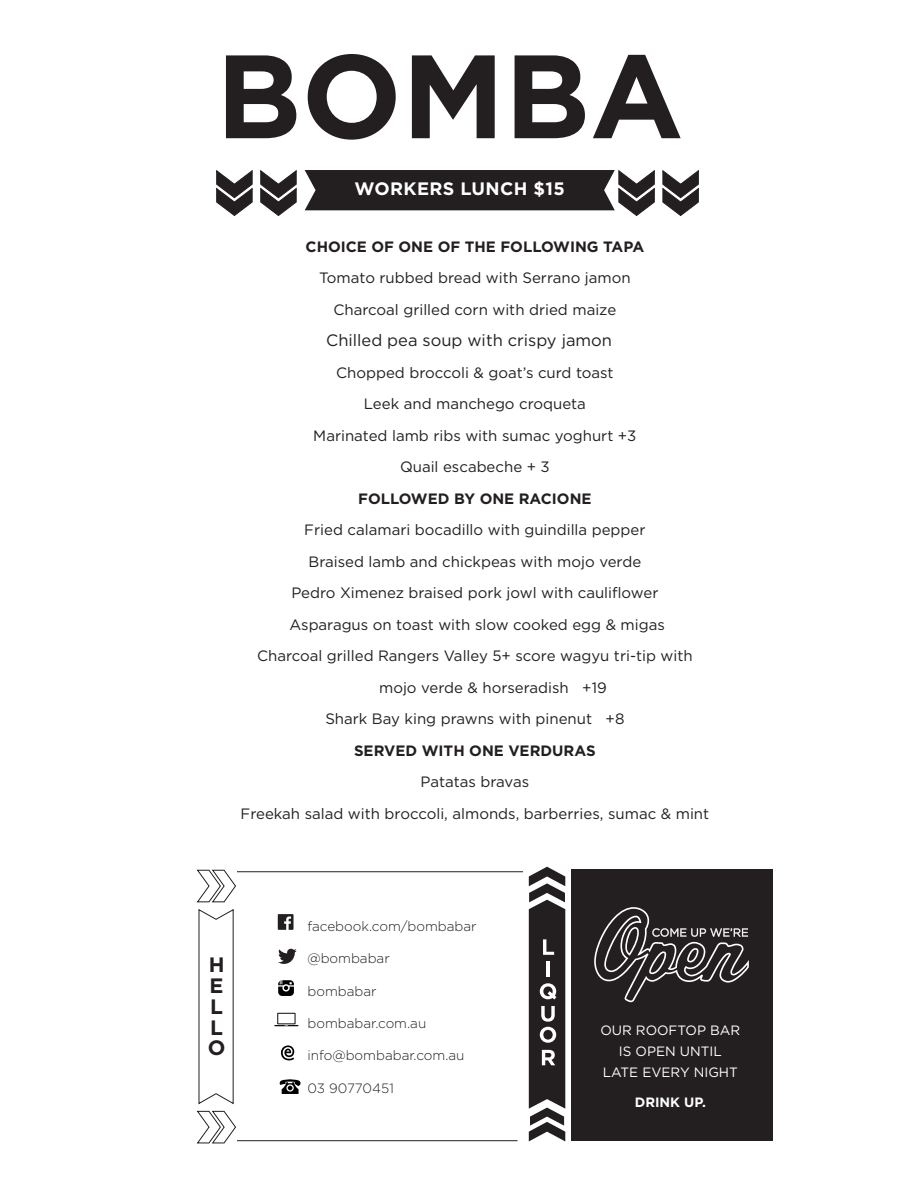
<style>
.page{position:relative;width:918px;height:1188px;background:#fff}
.page>*{position:absolute;margin:0;border:0;box-sizing:border-box;transform-origin:0 0}
.t1{font:700 20.85px/20.9px "Gotham";color:#231f20;text-align:justify}
.t2{font:700 18px "Gotham";letter-spacing:.02em;color:#fff}
.t3{font:16.5px "Gotham";color:#231f20}
.t4{font:15px/31.5px "Gotham";color:#231f20;text-align:center}
.t5{font:700 15px/31.5px "Gotham";color:#231f20;text-align:center}
.t6{font:300 13.5px "Gotham";color:#231f20}
.t7{font:13.5px "Gotham";color:#fff}
.t8{font:700 13.5px "Gotham";color:#fff}
.s1{font-weight:400}
.s2{font-weight:700}
</style>
<div class="page">
<svg style="left:226px;top:55px;width:70px;height:83px"></svg>
<svg style="left:308px;top:54px;width:88px;height:86px"></svg>
<svg style="left:412px;top:55px;width:83px;height:83px"></svg>
<svg style="left:515px;top:55px;width:70px;height:83px"></svg>
<svg style="left:593px;top:55px;width:88px;height:83px"></svg>
<svg style="left:216px;top:170px;width:37px;height:46px"></svg>
<svg style="left:260px;top:170px;width:37px;height:46px"></svg>
<svg style="left:305px;top:170px;width:350px;height:46px"></svg>
<svg style="left:662px;top:170px;width:37px;height:46px"></svg>
<div style="left:571px;top:869px;width:201px;height:272px;background:#231f20"></div>
<svg style="left:196px;top:869px;width:40px;height:275px"></svg>
<hr style="left:237px;top:1140px;width:281px;height:1px;background:#231f20">
<hr style="left:237px;top:871px;width:286px;height:1px;background:#231f20">
<svg style="left:278px;top:914px;width:16px;height:16px"></svg>
<svg style="left:278px;top:949px;width:19px;height:15px"></svg>
<svg style="left:278px;top:980px;width:16px;height:16px"></svg>
<svg style="left:274px;top:1013px;width:24px;height:13px"></svg>
<svg style="left:281px;top:1045px;width:13px;height:16px"></svg>
<svg style="left:279px;top:1079px;width:22px;height:15px"></svg>
<svg style="left:529px;top:867px;width:36px;height:274px"></svg>
<svg style="left:594px;top:907px;width:155px;height:95px"></svg>
<p class="t2" style="left:355px;top:177px;width:212px">WORKERS LUNCH $15</p>
<p class="t5" style="left:306px;top:230px;width:340px">CHOICE OF ONE OF THE FOLLOWING TAPA</p>
<p class="t4" style="left:319px;top:262px;width:313px">Tomato rubbed bread with Serrano jamon</p>
<p class="t4" style="left:334px;top:293px;width:284px">Charcoal grilled corn with dried maize</p>
<p class="t3" style="left:326px;top:330px;width:287px">Chilled pea soup with crispy jamon</p>
<p class="t4" style="left:336px;top:356px;width:279px">Chopped broccoli &amp; goat’s curd toast<br>Leek and manchego croqueta</p>
<p class="t4" style="left:313px;top:419px;width:325px">Marinated lamb ribs with sumac yoghurt +3</p>
<p class="t5" style="left:358px;top:451px;width:235px"><span class="s1">Quail escabeche + 3<br></span>FOLLOWED BY ONE RACIONE</p>
<p class="t4" style="left:304px;top:514px;width:343px;text-align:left">Fried calamari bocadillo with guindilla pepper<br>Braised lamb and chickpeas with mojo verde</p>
<p class="t4" style="left:291px;top:577px;width:369px">Pedro Ximenez braised pork jowl with cauliflower</p>
<p class="t4" style="left:289px;top:608px;width:377px">Asparagus on toast with slow cooked egg &amp; migas</p>
<p class="t4" style="left:257px;top:640px;width:437px">Charcoal grilled Rangers Valley 5+ score wagyu tri-tip with</p>
<p class="t4" style="left:379px;top:671px;width:229px">mojo verde &amp; horseradish +19</p>
<p class="t4" style="left:325px;top:703px;width:301px">Shark Bay king prawns with pinenut +8<br><span class="s2">SERVED WITH ONE VERDURAS</span></p>
<p class="t4" style="left:241px;top:766px;width:470px">Patatas bravas<br>Freekah salad with broccoli, almonds, barberries, sumac &amp; mint</p>
<h1 class="t1" style="left:208px;top:954px;width:19px">H E L L O</h1>
<p class="t6" style="left:307px;top:917px;width:171px">facebook.com/bombabar</p>
<p class="t6" style="left:307px;top:950px;width:84px">@bombabar</p>
<p class="t6" style="left:307px;top:982px;width:71px">bombabar</p>
<p class="t6" style="left:307px;top:1015px;width:120px">bombabar.com.au</p>
<p class="t6" style="left:307px;top:1047px;width:159px">info@bombabar.com.au</p>
<p class="t6" style="left:307px;top:1079px;width:88px">03 90770451</p>
<p class="t7" style="left:600px;top:1021px;width:141px">OUR ROOFTOP BAR</p>
<p class="t7" style="left:619px;top:1042px;width:104px">IS OPEN UNTIL</p>
<p class="t7" style="left:603px;top:1063px;width:137px">LATE EVERY NIGHT</p>
<p class="t8" style="left:635px;top:1093px;width:73px">DRINK UP.</p>
</div>
